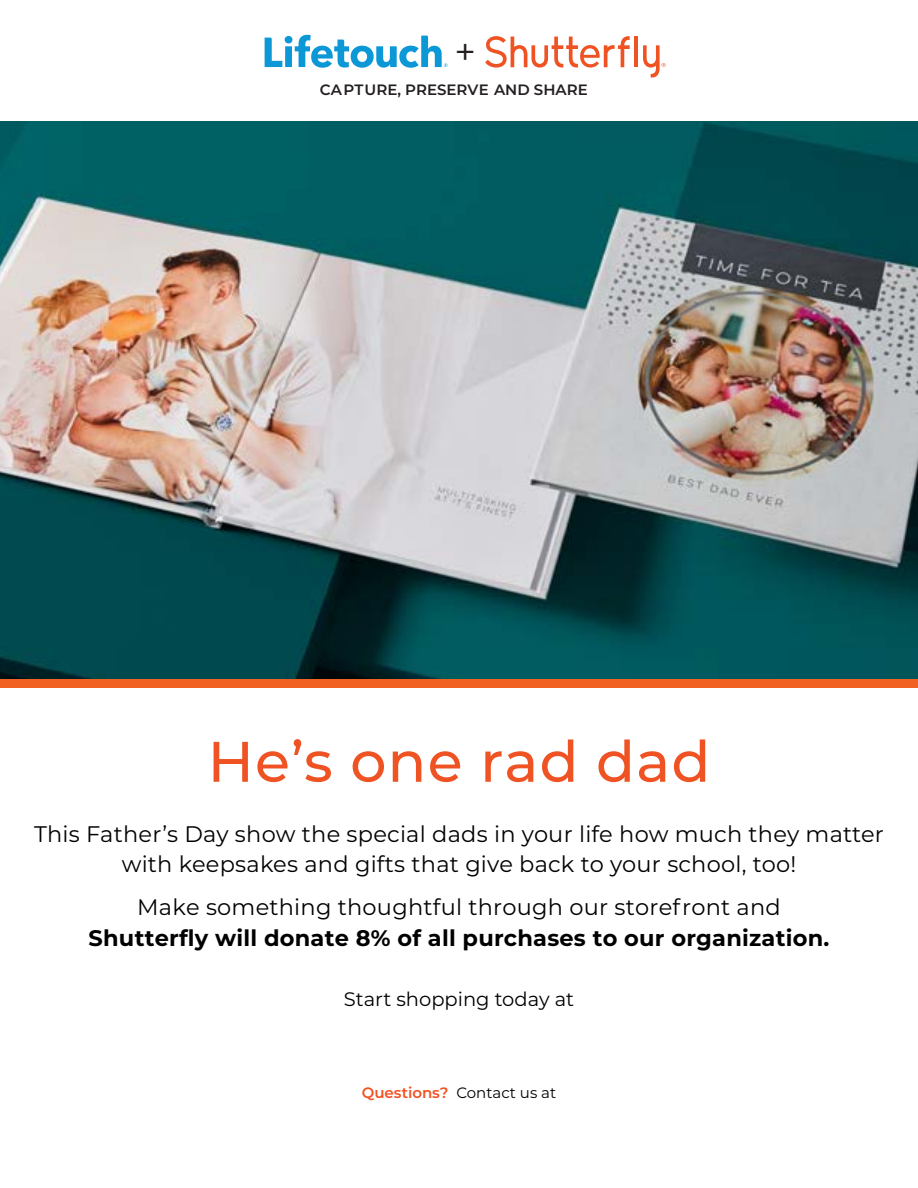
<style>
.page{position:relative;width:918px;height:1188px;background:#fff}
.page>*{position:absolute;margin:0;border:0;box-sizing:border-box;transform-origin:0 0}
.t1{font:500 57px "Montserrat";letter-spacing:.02em;color:#f05323}
.t2{font:37.5px "Montserrat";color:#231e21}
.t3{font:22.5px/30px "Montserrat";letter-spacing:.01em;color:#000;text-align:center}
.t4{font:700 22.5px "Montserrat";letter-spacing:.01em;color:#000}
.t5{font:19.5px "Montserrat";color:#000}
.t6{font:600 15px "Montserrat";color:#231e21}
.t7{font:15px "Montserrat";color:#000}
.s1{font-weight:600;color:#f05323}
</style>
<div class="page">
<svg style="left:265px;top:35px;width:183px;height:33px"></svg>
<hr style="left:635px;top:37px;width:3px;height:30px;background:#f05323">
<svg style="left:485px;top:36px;width:145px;height:32px"></svg>
<svg style="left:643px;top:45px;width:23px;height:33px"></svg>
<img style="left:0;top:122px;width:918px;height:557px">
<div style="left:0;top:679px;width:918px;height:9px;background:#f16122"></div>
<h2 class="t2" style="left:455px;top:26px;width:23px">+</h2>
<p class="t6" style="left:320px;top:79px;width:269px">CAPTURE, PRESERVE AND SHARE</p>
<h1 class="t1" style="left:208px;top:722px;width:504px">He’s one rad dad</h1>
<p class="t3" style="left:34px;top:818px;width:851px">This Father’s Day show the special dads in your life how much they matter with keepsakes and gifts that give back to your school, too!</p>
<p class="t3" style="left:137px;top:891px;width:645px">Make something thoughtful through our storefront and</p>
<p class="t4" style="left:89px;top:922px;width:742px">Shutterfly will donate 8% of all purchases to our organization.</p>
<p class="t5" style="left:344px;top:985px;width:232px">Start shopping today at</p>
<p class="t7" style="left:362px;top:1083px;width:196px"><span class="s1">Questions?</span> Contact us at</p>
</div>
